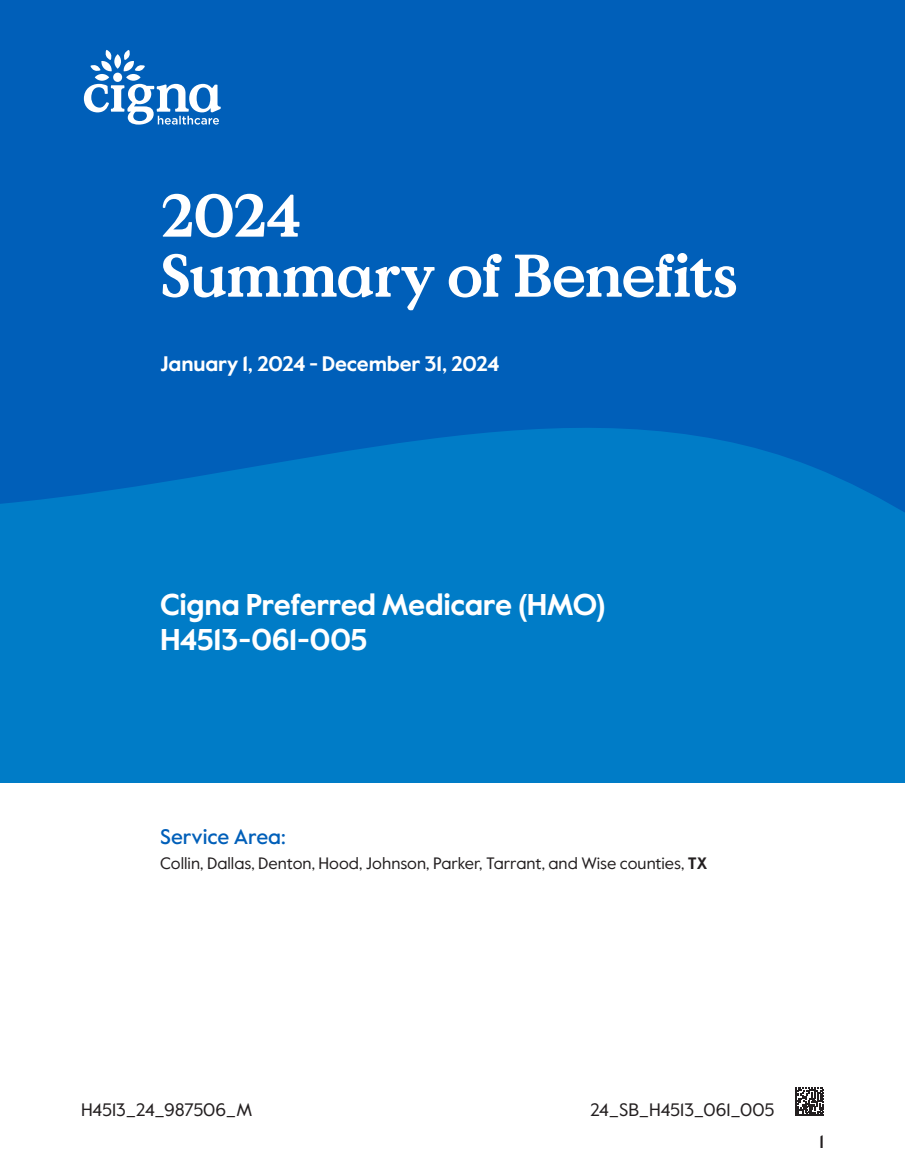
<style>
.page{position:relative;width:905px;height:1175px;background:#fff}
.page>*{position:absolute;margin:0;border:0;box-sizing:border-box;transform-origin:0 0}
.t1{font:700 60px "Value Serif Pro";letter-spacing:-.03em;color:#fff}
.subtitle_toc{font:700 30px/34.5px "Value Sans Pro";letter-spacing:-.015em;color:#fff}
.dates{font:700 21px "Value Sans Pro";letter-spacing:-.01em;color:#fff}
.service_area_heading{font:500 21px "Value Sans Pro";letter-spacing:-.005em;color:#005fb9}
.print_code{font:18px "Value Sans Pro";color:#231f20}
.mat_ID{font:18px "Value Sans Pro";letter-spacing:-.005em;color:#231f20}
.t2{font:500 18px "Value Sans Pro";color:#231f20}
.para_service_area{font:16.5px "Value Sans Pro";color:#231f20}
.s1{font-weight:700}
</style>
<div class="page">
<svg style="left:795px;top:1087px;width:29px;height:29px"></svg>
<div style="left:0;top:338px;width:904px;height:445px;background:#007cc7"></div>
<svg style="left:0;top:0;width:904px;height:512px;background:#0062ba"></svg>
<svg style="left:84px;top:50px;width:137px;height:75px"></svg>
<p class="t1" style="left:160px;top:179px;width:143px">2024</p>
<p class="t1" style="left:160px;top:239px;width:579px">Summary of Benefits</p>
<p class="dates" style="left:160px;top:351px;width:341px">January 1, 2024 - December 31, 2024</p>
<p class="subtitle_toc" style="left:160px;top:589px;width:447px">Cigna Preferred Medicare (HMO)<br>H4513-061-005</p>
<p class="service_area_heading" style="left:160px;top:823px;width:127px">Service Area:</p>
<p class="para_service_area" style="left:160px;top:853px;width:548px">Collin, Dallas, Denton, Hood, Johnson, Parker, Tarrant, and Wise counties, <span class="s1">TX</span></p>
<p class="mat_ID" style="left:81px;top:1098px;width:173px">H4513_24_987506_M</p>
<p class="print_code" style="left:590px;top:1098px;width:186px">24_SB_H4513_061_005</p>
<p class="t2" style="left:819px;top:1130px;width:6px">1</p>
</div>
